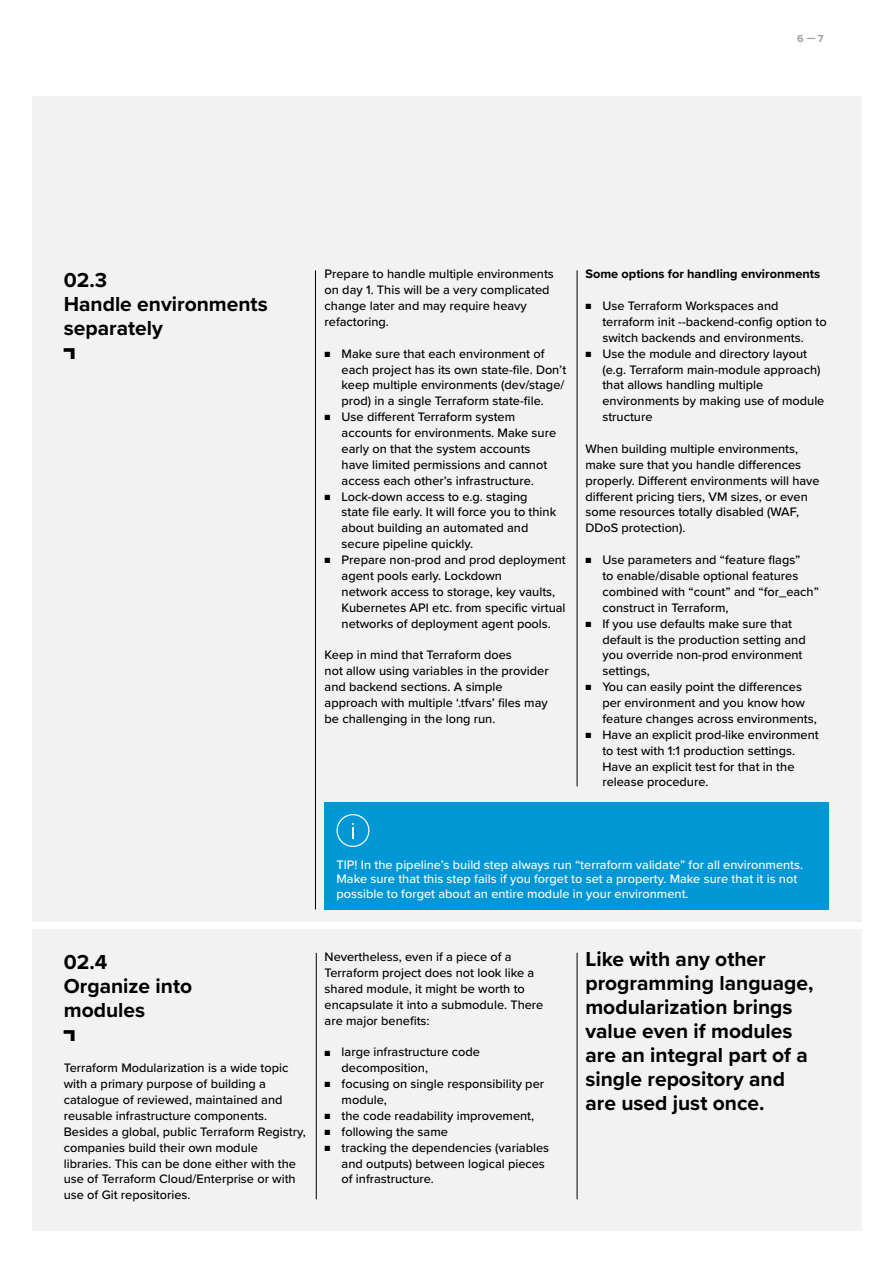
<style>
.page{position:relative;width:893px;height:1263px;background:#fff}
.page>*{position:absolute;margin:0;border:0;box-sizing:border-box;transform-origin:0 0}
.t1{font:700 21px/24px "Proxima Nova";color:#000}
.t2{font:700 21px "GFT Super Win";color:#000}
.t3{font:500 12.75px/15.9px "Proxima Nova";color:#000}
.t4{font:500 12.75px/14.2px "Proxima Nova";color:#fff}
.t5{font:700 12.75px "Proxima Nova";color:#000}
.t6{font:700 10.5px "Proxima Nova";color:#9d9d9c}
.s1{font-size:9px}
</style>
<div class="page">
<div style="left:32px;top:96px;width:829px;height:825px;background:#f2f2f2"></div>
<div style="left:32px;top:929px;width:829px;height:302px;background:#f2f2f2"></div>
<hr style="left:316px;top:953px;width:1px;height:246px;background:#000">
<hr style="left:577px;top:953px;width:1px;height:246px;background:#000">
<hr style="left:315px;top:270px;width:1px;height:639px;background:#000">
<hr style="left:577px;top:270px;width:1px;height:516px;background:#000">
<div style="left:325px;top:802px;width:504px;height:107px;background:#0097d7"></div>
<svg style="left:336px;top:814px;width:33px;height:33px"></svg>
<p class="t6" style="left:797px;top:31px;width:28px">6—7</p>
<h1 class="t1" style="left:64px;top:267px;width:205px">02.3<br>Handle environments separately</h1>
<h1 class="t2" style="left:64px;top:345px;width:19px">A</h1>
<p class="t3" style="left:325px;top:266px;width:231px">Prepare to handle multiple environments on day 1. This will be a very complicated change later and may require heavy refactoring.</p>
<p class="t3" style="left:342px;top:345px;width:226px;text-indent:-17px"><span class="s1">■</span> Make sure that each environment of each project has its own state-file. Don’t keep multiple environments (dev/stage/ prod) in a single Terraform state-file.</p>
<p class="t3" style="left:342px;top:409px;width:216px;text-indent:-17px"><span class="s1">■</span> Use different Terraform system accounts for environments. Make sure early on that the system accounts have limited permissions and cannot access each other’s infrastructure.</p>
<p class="t3" style="left:342px;top:488px;width:216px;text-indent:-17px"><span class="s1">■</span> Lock-down access to e.g. staging state file early. It will force you to think about building an automated and secure pipeline quickly.</p>
<p class="t3" style="left:342px;top:551px;width:226px;text-indent:-17px"><span class="s1">■</span> Prepare non-prod and prod deployment agent pools early. Lockdown<br>network access to storage, key vaults, Kubernetes API etc. from specific virtual networks of deployment agent pools.</p>
<p class="t3" style="left:325px;top:647px;width:226px">Keep in mind that Terraform does<br>not allow using variables in the provider and backend sections. A simple approach with multiple ‘.tfvars’ files may be challenging in the long run.</p>
<p class="t5" style="left:585px;top:265px;width:236px">Some options for handling environments</p>
<p class="t3" style="left:602px;top:297px;width:226px;text-indent:-17px"><span class="s1">■</span> Use Terraform Workspaces and terraform init --backend-config option to switch backends and environments.</p>
<p class="t3" style="left:602px;top:345px;width:224px;text-indent:-17px"><span class="s1">■</span> Use the module and directory layout (e.g. Terraform main-module approach) that allows handling multiple environments by making use of module structure</p>
<p class="t3" style="left:585px;top:440px;width:236px">When building multiple environments, make sure that you handle differences properly. Different environments will have different pricing tiers, VM sizes, or even some resources totally disabled (WAF, DDoS protection).</p>
<p class="t3" style="left:602px;top:551px;width:218px;text-indent:-17px"><span class="s1">■</span> Use parameters and “feature flags”<br>to enable/disable optional features combined with “count” and “for_each” construct in Terraform,</p>
<p class="t3" style="left:602px;top:615px;width:205px;text-indent:-17px"><span class="s1">■</span> If you use defaults make sure that default is the production setting and you override non-prod environment settings,</p>
<p class="t3" style="left:602px;top:678px;width:216px;text-indent:-17px"><span class="s1">■</span> You can easily point the differences per environment and you know how feature changes across environments,</p>
<p class="t3" style="left:602px;top:726px;width:218px;text-indent:-17px"><span class="s1">■</span> Have an explicit prod-like environment to test with 1:1 production settings.<br>Have an explicit test for that in the release procedure.</p>
<p class="t4" style="left:336px;top:857px;width:468px">TIP! In the pipeline’s build step always run “terraform validate” for all environments.<br>Make sure that this step fails if you forget to set a property. Make sure that it is not possible to forget about an entire module in your environment.</p>
<h1 class="t1" style="left:64px;top:950px;width:130px">02.4<br>Organize into modules</h1>
<h1 class="t2" style="left:64px;top:1028px;width:19px">A</h1>
<p class="t3" style="left:64px;top:1059px;width:243px">Terraform Modularization is a wide topic with a primary purpose of building a catalogue of reviewed, maintained and reusable infrastructure components.<br>Besides a global, public Terraform Registry, companies build their own module libraries. This can be done either with the use of Terraform Cloud/Enterprise or with use of Git repositories.</p>
<p class="t3" style="left:325px;top:948px;width:220px">Nevertheless, even if a piece of a<br>Terraform project does not look like a shared module, it might be worth to encapsulate it into a submodule. There are major benefits:</p>
<p class="t3" style="left:342px;top:1044px;width:140px;text-indent:-17px"><span class="s1">■</span> large infrastructure code decomposition,</p>
<p class="t3" style="left:342px;top:1075px;width:204px;text-indent:-17px"><span class="s1">■</span> focusing on single responsibility per module,</p>
<p class="t3" style="left:325px;top:1107px;width:211px"><span class="s1">■</span> the code readability improvement,</p>
<p class="t3" style="left:325px;top:1123px;width:125px"><span class="s1">■</span> following the same</p>
<p class="t3" style="left:342px;top:1139px;width:209px;text-indent:-17px"><span class="s1">■</span> tracking the dependencies (variables and outputs) between logical pieces of infrastructure.</p>
<h1 class="t1" style="left:585px;top:946px;width:229px">Like with any other programming language, modularization brings value even if modules are an integral part of a single repository and are used just once.</h1>
</div>
